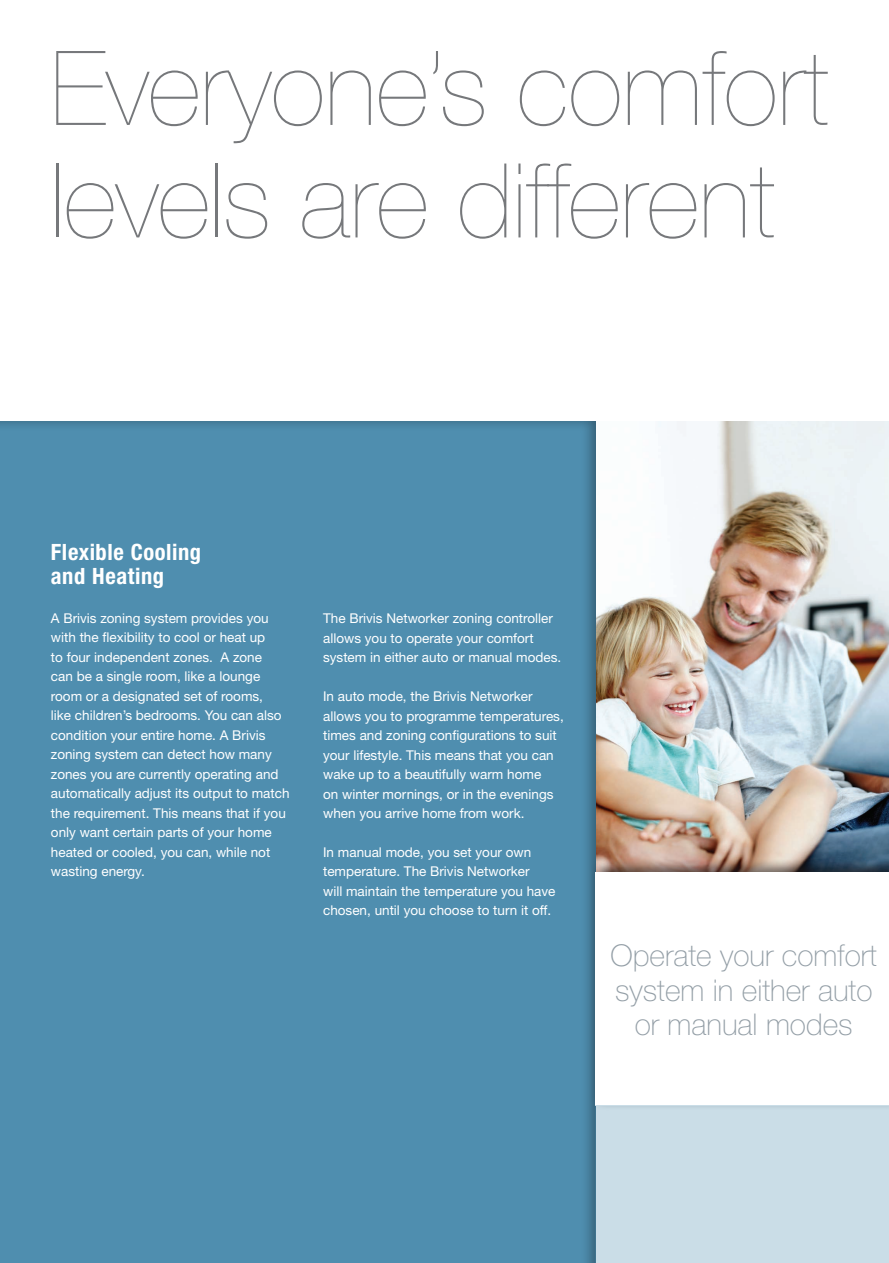
<style>
.page{position:relative;width:889px;height:1263px;background:#fff}
.page>*{position:absolute;margin:0;border:0;box-sizing:border-box;transform-origin:0 0}
.t1{font:200 103.5px/112.5px "Helvetica Neue LT Std";color:#76787b}
.Pull_out{font:100 30px/34.5px "Helvetica Neue";color:#939ea6;text-align:center}
.Copy_Heading{font:700 condensed 22.5px/24px "Helvetica Neue";letter-spacing:.025em;color:#fff}
.Bodycopy_Reverse{font:13.5px/19.5px "Helvetica Neue";color:#fff}
</style>
<div class="page">
<img style="left:597px;top:421px;width:292px;height:438px">
<div style="left:0;top:420px;width:597px;height:843px;background:#4f8eaf"></div>
<div style="left:591px;top:859px;width:298px;height:251px;background:#231f20;opacity:.6"></div>
<div style="left:595px;top:872px;width:294px;height:234px;background:#fff"></div>
<div style="left:595px;top:1106px;width:294px;height:157px;background:#cadde7"></div>
<p class="t1" style="left:51px;top:32px;width:780px">Everyone’s comfort levels are different</p>
<p class="Copy_Heading" style="left:51px;top:540px;width:152px">Flexible Cooling and Heating</p>
<p class="Bodycopy_Reverse" style="left:51px;top:608px;width:240px">A Brivis zoning system provides you with the flexibility to cool or heat up<br>to four independent zones. A zone<br>can be a single room, like a lounge room or a designated set of rooms,<br>like children’s bedrooms. You can also condition your entire home. A Brivis zoning system can detect how many zones you are currently operating and automatically adjust its output to match the requirement. This means that if you only want certain parts of your home heated or cooled, you can, while not wasting energy.</p>
<p class="Bodycopy_Reverse" style="left:323px;top:609px;width:240px">The Brivis Networker zoning controller allows you to operate your comfort system in either auto or manual modes.</p>
<p class="Bodycopy_Reverse" style="left:323px;top:686px;width:242px">In auto mode, the Brivis Networker allows you to programme temperatures, times and zoning configurations to suit your lifestyle. This means that you can wake up to a beautifully warm home<br>on winter mornings, or in the evenings when you arrive home from work.</p>
<p class="Bodycopy_Reverse" style="left:323px;top:842px;width:234px">In manual mode, you set your own temperature. The Brivis Networker<br>will maintain the temperature you have chosen, until you choose to turn it off.</p>
<p class="Pull_out" style="left:610px;top:938px;width:268px">Operate your comfort system in either auto or manual modes</p>
</div>
